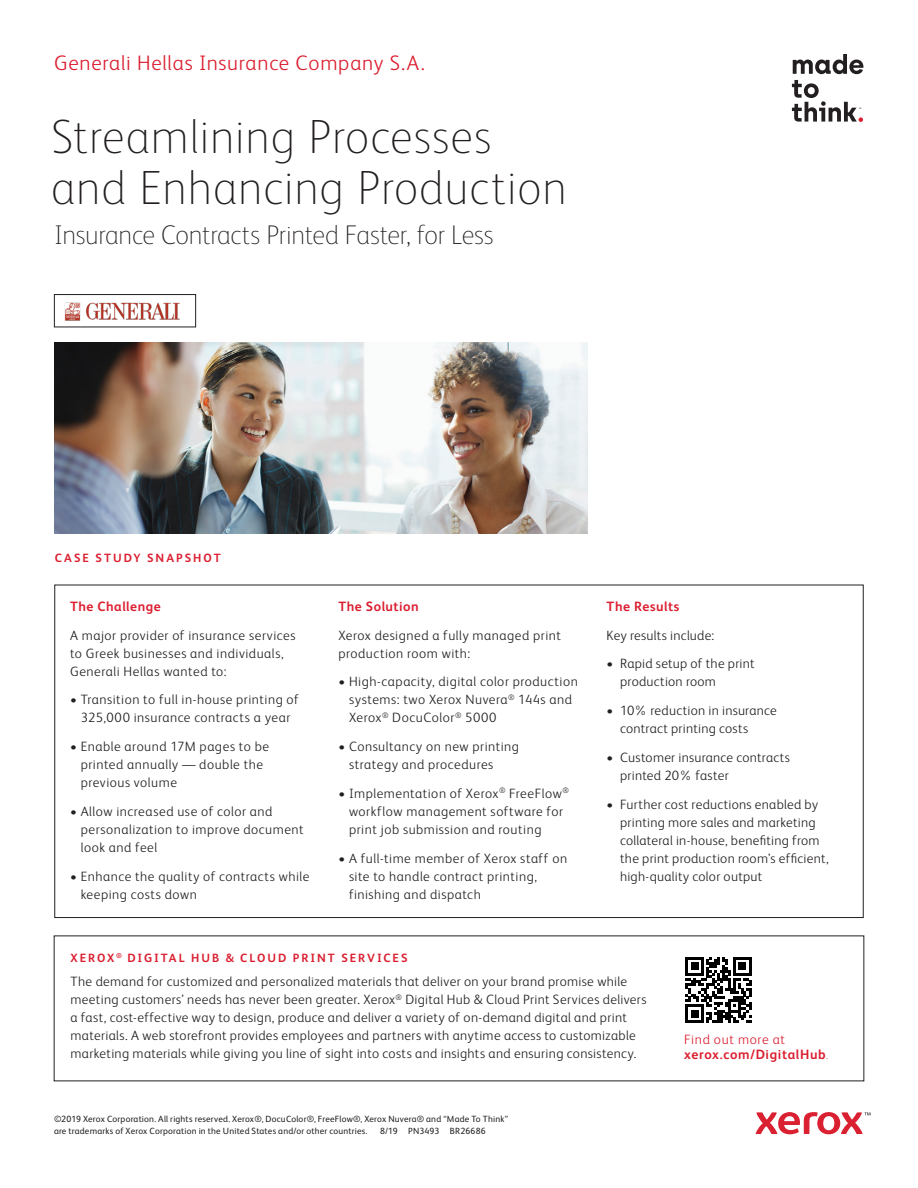
<style>
.page{position:relative;width:918px;height:1188px;background:#fff}
.page>*{position:absolute;margin:0;border:0;box-sizing:border-box;transform-origin:0 0}
.Page_Title{font:100 48px/51px "Xerox Sans";letter-spacing:.015em;color:#231f20}
.Intro___Quote{font:100 27px "Xerox Sans";letter-spacing:-.01em;color:#231f20}
.Cover_Subhead{font:300 21px "Xerox Sans";letter-spacing:.035em;color:#db1e30}
.Body_Text{font:300 13.5px/18px "Xerox Sans";letter-spacing:.03em;color:#231f20}
.Call_to_action{font:700 13.5px/15px "Xerox Sans";letter-spacing:.045em;color:#db1e30}
.Subhead_Snapshot{font:700 13.5px "Xerox Sans";letter-spacing:.04em;color:#db1e30}
.Subhead_Snapshot-2{font:300 13.5px "Xerox Sans";letter-spacing:.02em;color:#231f20}
.Body_Subhead{font:700 12px "Xerox Sans";letter-spacing:.165em;color:#db1e30}
.Legal{font:9px/12px "Xerox Sans";letter-spacing:.02em;color:#231f20}
.s1{font-weight:300}
.s2{font-weight:100}
</style>
<div class="page">
<svg style="left:756px;top:1112px;width:114px;height:22px"></svg>
<img style="left:54px;top:342px;width:533px;height:192px">
<svg style="left:685px;top:957px;width:67px;height:66px"></svg>
<svg style="left:793px;top:54px;width:70px;height:20px"></svg>
<svg style="left:792px;top:80px;width:71px;height:42px"></svg>
<img style="left:64px;top:302px;width:116px;height:19px">
<div style="left:54px;top:294px;width:142px;height:33px;border:1px solid #231f20"></div>
<p class="Cover_Subhead" style="left:54px;top:49px;width:372px">Generali Hellas Insurance Company S.A.</p>
<p class="Page_Title" style="left:51px;top:109px;width:517px">Streamlining Processes and Enhancing Production</p>
<p class="Intro___Quote" style="left:54px;top:217px;width:441px">Insurance Contracts Printed Faster, for Less</p>
<p class="Body_Subhead" style="left:55px;top:550px;width:167px">CASE STUDY SNAPSHOT</p>
<p class="Subhead_Snapshot" style="left:70px;top:597px;width:92px">The Challenge</p>
<p class="Body_Text" style="left:70px;top:625px;width:227px">A major provider of insurance services to Greek businesses and individuals,<br>Generali Hellas wanted to:</p>
<p class="Body_Text" style="left:70px;top:690px;width:230px;text-align:center">• Transition to full in-house printing of<br>325,000 insurance contracts a year</p>
<p class="Body_Text" style="left:81px;top:737px;width:190px;text-indent:-11px">• Enable around 17M pages to be printed annually — double the previous volume</p>
<p class="Body_Text" style="left:81px;top:802px;width:224px;text-indent:-11px">• Allow increased use of color and personalization to improve document look and feel</p>
<p class="Body_Text" style="left:81px;top:866px;width:230px;text-indent:-11px">• Enhance the quality of contracts while keeping costs down</p>
<p class="Subhead_Snapshot" style="left:338px;top:597px;width:82px">The Solution</p>
<p class="Body_Text" style="left:338px;top:625px;width:224px">Xerox designed a fully managed print production room with:</p>
<p class="Body_Text" style="left:349px;top:672px;width:230px;text-indent:-11px">• High-capacity, digital color production systems: two Xerox Nuvera<sup>®</sup> 144s and<br>Xerox<sup>®</sup> DocuColor<sup>®</sup> 5000</p>
<p class="Body_Text" style="left:349px;top:737px;width:172px;text-indent:-11px">• Consultancy on new printing strategy and procedures</p>
<p class="Body_Text" style="left:349px;top:784px;width:222px;text-indent:-11px">• Implementation of Xerox<sup>®</sup> FreeFlow<sup>® </sup>workflow management software for print job submission and routing</p>
<p class="Body_Text" style="left:349px;top:848px;width:220px;text-indent:-11px">• A full-time member of Xerox staff on site to handle contract printing, finishing and dispatch</p>
<p class="Subhead_Snapshot" style="left:607px;top:597px;width:74px">The Results</p>
<p class="Subhead_Snapshot-2" style="left:607px;top:626px;width:109px">Key results include:</p>
<p class="Body_Text" style="left:620px;top:654px;width:136px;text-indent:-14px">• Rapid setup of the print production room</p>
<p class="Body_Text" style="left:620px;top:701px;width:158px;text-indent:-14px">• 10% reduction in insurance contract printing costs</p>
<p class="Body_Text" style="left:620px;top:748px;width:171px;text-indent:-14px">• Customer insurance contracts printed 20% faster</p>
<p class="Body_Text" style="left:620px;top:794px;width:210px;text-indent:-14px">• Further cost reductions enabled by printing more sales and marketing collateral in-house, benefiting from the print production room’s efficient, high-quality color output</p>
<p class="Body_Subhead" style="left:71px;top:949px;width:339px">XEROX<sup>®</sup> DIGITAL HUB &amp; CLOUD PRINT SERVICES</p>
<p class="Body_Text" style="left:71px;top:972px;width:578px">The demand for customized and personalized materials that deliver on your brand promise while meeting customers’ needs has never been greater. Xerox<sup>®</sup> Digital Hub &amp; Cloud Print Services delivers a fast, cost-effective way to design, produce and deliver a variety of on-demand digital and print materials. A web storefront provides employees and partners with anytime access to customizable marketing materials while giving you line of sight into costs and insights and ensuring consistency.</p>
<p class="Legal" style="left:54px;top:1112px;width:456px">©2019 Xerox Corporation. All rights reserved. Xerox®, DocuColor®, FreeFlow®, Xerox Nuvera® and “Made To Think” are trademarks of Xerox Corporation in the United States and/or other countries.</p>
<p class="Legal" style="left:380px;top:1124px;width:107px">8/19 PN3493 BR26686</p>
<p class="Call_to_action" style="left:684px;top:1032px;width:146px"><span class="s1">Find out more at </span>xerox.com/DigitalHub<span class="s2">.</span></p>
</div>
